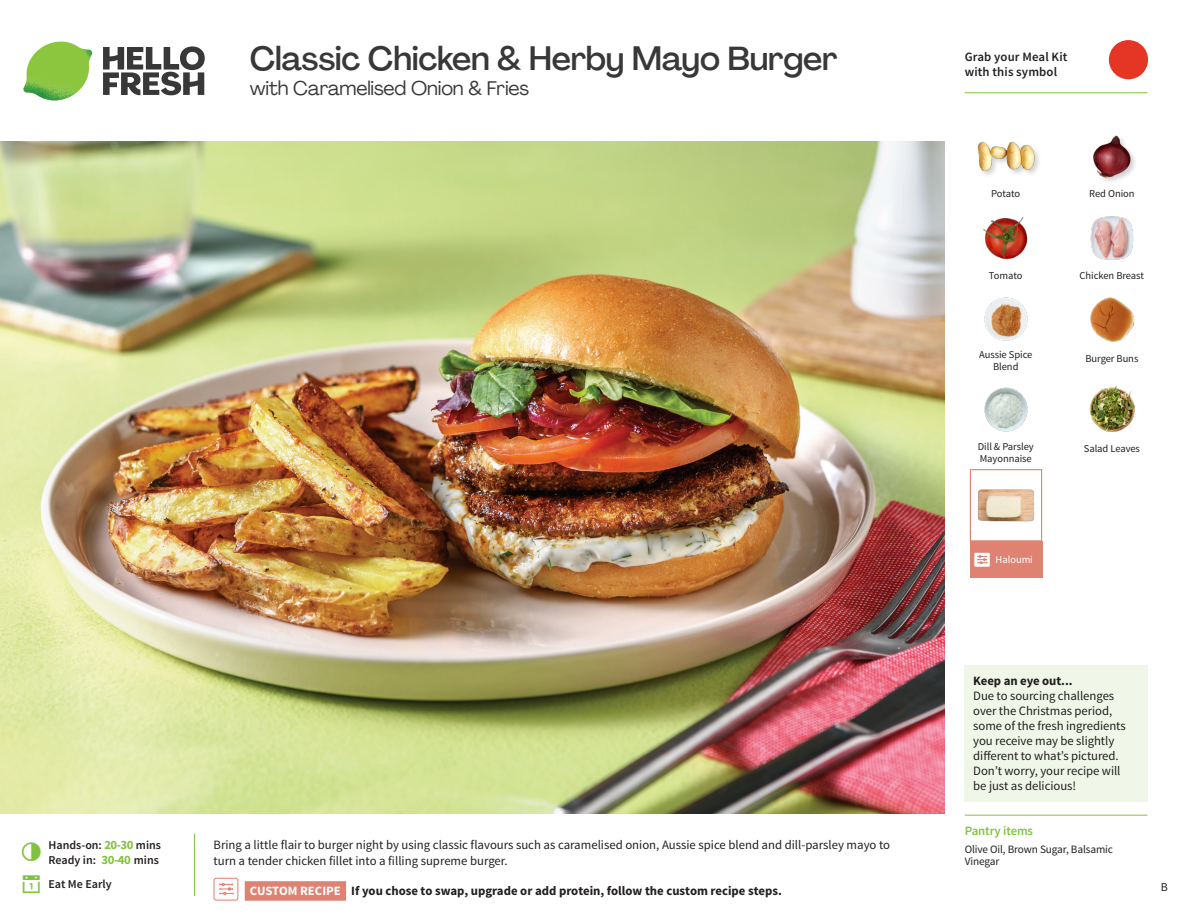
<style>
.page{position:relative;width:1188px;height:918px;background:#fff}
.page>*{position:absolute;margin:0;border:0;box-sizing:border-box;transform-origin:0 0}
._15_Titel_UK{font:500 33px "Agrandir";letter-spacing:-.01em;color:#383839}
._15_Titel_UK-2{font:19.5px "Agrandir";letter-spacing:-.01em;color:#383839}
.Header_Back{font:12.75px/15px "Source Sans Pro";letter-spacing:-.005em;color:#231f20}
.Step_6_Text_AU{font:12.75px/16.5px "Source Sans Pro";color:#231f20}
.Step_6_Text_AU-2{font:700 12.75px "Source Sans Pro";color:#231f20}
.t1{font:600 12.75px/15px "Source Sans Pro";letter-spacing:.01em;color:#231f20}
._04_Headers_Front{font:600 12.75px "Source Sans Pro";letter-spacing:-.01em;color:#81c340}
._04_Intro{font:600 12px "Source Sans Pro";color:#231f20}
.t2{font:12px "Source Sans Pro";color:#231f20}
._05_Pantry{font:11.25px/12px "Source Sans Pro";letter-spacing:-.01em;color:#231f20}
._18_FRONT_ingredient{font:10.5px/12px "Source Sans Pro";letter-spacing:-.005em;color:#231f20}
._18_FRONT_ingredient-2{font:10.5px "Source Sans Pro";letter-spacing:-.005em;color:#fff}
.s1{font-weight:700;font-size:12.75px;color:#81c340}
.s2{color:#fff}
.s3{font-weight:700}
</style>
<div class="page">
<svg style="left:103px;top:46px;width:102px;height:49px"></svg>
<img style="left:23px;top:42px;width:69px;height:59px">
<img style="left:0;top:142px;width:945px;height:672px">
<svg style="left:194px;top:833px;width:153px;height:68px"></svg>
<div style="left:214px;top:878px;width:24px;height:22px;background:#fafafa;border-radius:2px"></div>
<div style="left:214px;top:878px;width:24px;height:23px;border:1px solid #df8272;border-radius:2px"></div>
<svg style="left:219px;top:883px;width:15px;height:12px"></svg>
<div style="left:970px;top:541px;width:72px;height:37px;background:#df8272"></div>
<div style="left:970px;top:469px;width:72px;height:72px;border:1px solid #df8272"></div>
<img style="left:978px;top:489px;width:57px;height:33px">
<div style="left:974px;top:552px;width:16px;height:15px;background:#fafafa;border-radius:2px"></div>
<div style="left:974px;top:552px;width:17px;height:16px;border:1px solid #d08477;border-radius:2px"></div>
<svg style="left:978px;top:555px;width:10px;height:9px"></svg>
<div style="left:965px;top:665px;width:183px;height:136px;background:#f0f7e8"></div>
<img style="left:1090px;top:297px;width:45px;height:45px">
<img style="left:984px;top:387px;width:44px;height:45px">
<img style="left:1089px;top:386px;width:47px;height:46px">
<img style="left:984px;top:297px;width:44px;height:44px">
<img style="left:983px;top:217px;width:45px;height:43px">
<img style="left:1090px;top:216px;width:44px;height:44px">
<div style="left:977px;top:141px;width:65px;height:37px;background:#231f20;opacity:.2"></div>
<img style="left:977px;top:141px;width:57px;height:37px">
<img style="left:1093px;top:135px;width:42px;height:47px">
<hr style="left:965px;top:815px;width:183px;height:1px;background:#81c340">
<svg style="left:1091px;top:40px;width:58px;height:54px"></svg>
<hr style="left:965px;top:92px;width:183px;height:1px;background:#81c340">
<p class="_15_Titel_UK" style="left:250px;top:38px;width:589px">Classic Chicken &amp; Herby Mayo Burger</p>
<p class="_15_Titel_UK-2" style="left:250px;top:76px;width:281px">with Caramelised Onion &amp; Fries</p>
<p class="_04_Intro" style="left:48px;top:837px;width:114px">Hands-on: <span class="s1">20-30</span> mins</p>
<p class="_04_Intro" style="left:48px;top:852px;width:112px">Ready in: <span class="s1">30-40</span> mins</p>
<p class="_04_Intro" style="left:49px;top:876px;width:65px">Eat Me Early</p>
<p class="Step_6_Text_AU" style="left:214px;top:837px;width:678px">Bring a little flair to burger night by using classic flavours such as caramelised onion, Aussie spice blend and dill-parsley mayo to turn a tender chicken fillet into a filling supreme burger.</p>
<p class="Step_6_Text_AU-2" style="left:250px;top:882px;width:533px"><span class="s2">CUSTOM RECIPE</span> If you chose to swap, upgrade or add protein, follow the custom recipe steps.</p>
<p class="t1" style="left:965px;top:50px;width:104px">Grab your Meal Kit with this symbol</p>
<p class="_18_FRONT_ingredient" style="left:991px;top:188px;width:31px">Potato</p>
<p class="_18_FRONT_ingredient" style="left:1089px;top:188px;width:47px">Red Onion</p>
<p class="_18_FRONT_ingredient" style="left:989px;top:270px;width:35px">Tomato</p>
<p class="_18_FRONT_ingredient" style="left:1080px;top:270px;width:66px">Chicken Breast</p>
<p class="_18_FRONT_ingredient" style="left:979px;top:349px;width:55px;text-align:center">Aussie Spice<br>Blend</p>
<p class="_18_FRONT_ingredient" style="left:1085px;top:352px;width:55px">Burger Buns</p>
<p class="_18_FRONT_ingredient" style="left:978px;top:440px;width:58px">Dill &amp; Parsley<br>Mayonnaise</p>
<p class="_18_FRONT_ingredient" style="left:1084px;top:443px;width:58px">Salad Leaves</p>
<p class="_18_FRONT_ingredient-2" style="left:996px;top:553px;width:39px">Haloumi</p>
<p class="Header_Back" style="left:973px;top:674px;width:154px"><span class="s3">Keep an eye out...<br></span>Due to sourcing challenges over the Christmas period, some of the fresh ingredients you receive may be slightly different to what’s pictured.<br>Don’t worry, your recipe will be just as delicious!</p>
<p class="_04_Headers_Front" style="left:965px;top:822px;width:70px">Pantry items</p>
<p class="_05_Pantry" style="left:965px;top:844px;width:150px">Olive Oil, Brown Sugar, Balsamic<br>Vinegar</p>
<p class="t2" style="left:1161px;top:879px;width:9px">B</p>
</div>
